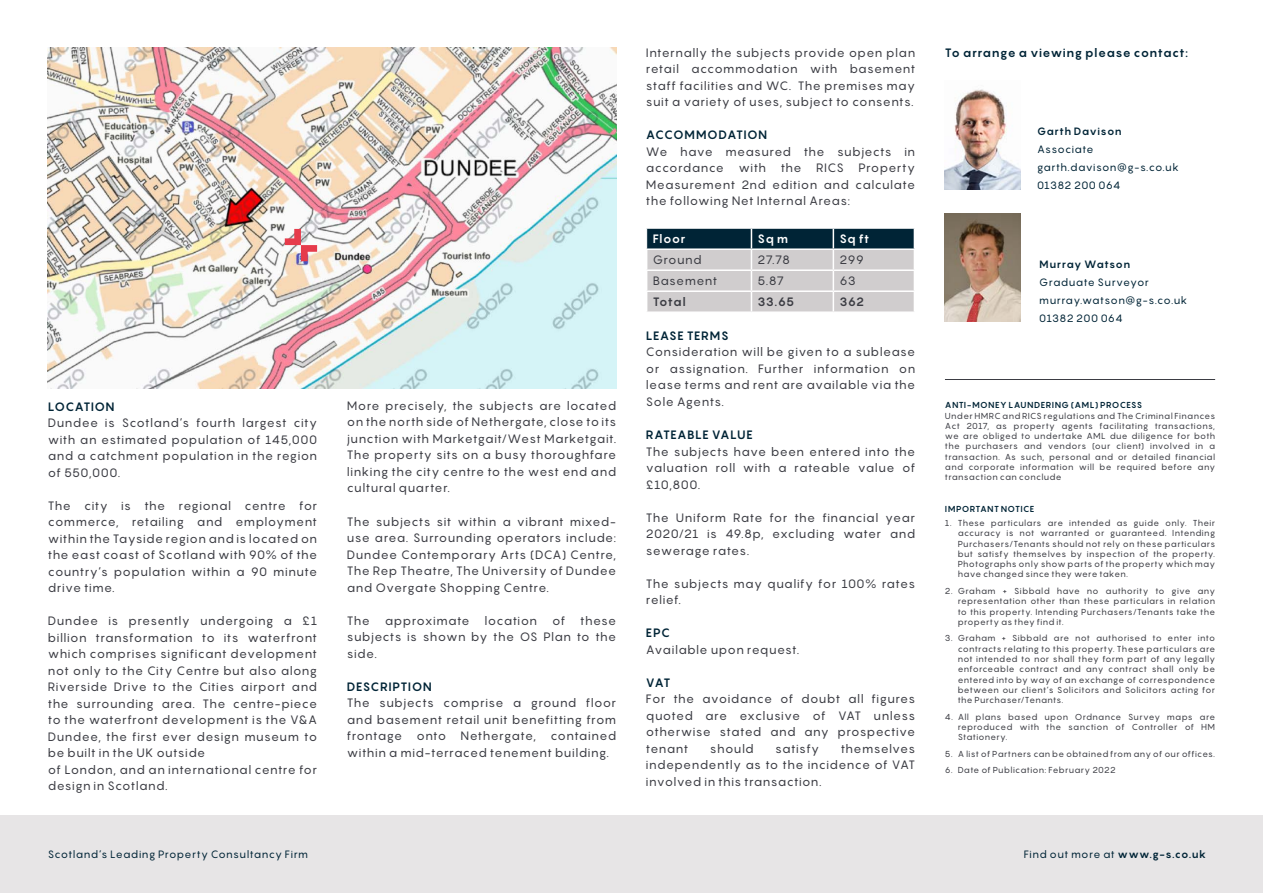
<style>
.page{position:relative;width:1263px;height:893px;background:#fff}
.page>*{position:absolute;margin:0;border:0;box-sizing:border-box;transform-origin:0 0}
._5_text{font:12px/16.5px "Pangram";letter-spacing:.035em;color:#3b3c43;text-align:justify}
._6_heads{font:700 12px "Pangram";letter-spacing:.04em;color:#002436}
._6_text{font:12px "Pangram";letter-spacing:.03em;color:#3b3c43}
._6_text-2{font:700 12px "Pangram";letter-spacing:.015em;color:#3b3c43}
._6_text-3{font:700 12px "Pangram";letter-spacing:.03em;color:#fff}
.Paragraph_Style_4{font:10.5px "Pangram";letter-spacing:.04em;color:#002436}
._6_text-4{font:10.5px "Pangram";letter-spacing:.035em;color:#002436}
._6_text-5{font:700 10.5px "Pangram";letter-spacing:.04em;color:#002436}
.Paragraph_Style_4-2{font:700 10.5px "Pangram";letter-spacing:.04em;color:#002436}
.Body_copy{font:8.55px/10.2px "Pangram";letter-spacing:.04em;color:#3b3c43;text-align:justify}
.t1{font:700 8.55px "Pangram";letter-spacing:.045em;color:#002436}
.s1{font-weight:700}
</style>
<div class="page">
<svg style="left:646px;top:228px;width:269px;height:83px;background:#a3a9ae"></svg>
<hr style="left:945px;top:379px;width:270px;height:1px;background:#3b3c43">
<div style="left:0;top:815px;width:1263px;height:78px;background:#e7e5e6"></div>
<img style="left:48px;top:48px;width:568px;height:340px">
<svg style="left:285px;top:229px;width:32px;height:32px"></svg>
<img style="left:945px;top:214px;width:76px;height:108px">
<img style="left:945px;top:89px;width:76px;height:100px">
<p class="_6_heads" style="left:48px;top:399px;width:68px">LOCATION</p>
<p class="_5_text" style="left:48px;top:415px;width:271px">Dundee is Scotland’s fourth largest city with an estimated population of 145,000 and a catchment population in the region of 550,000.</p>
<p class="_5_text" style="left:48px;top:497px;width:271px">The city is the regional centre for commerce, retailing and employment within the Tayside region and is located on the east coast of Scotland with 90% of the country’s population within a 90 minute drive time.</p>
<p class="_5_text" style="left:48px;top:613px;width:271px">Dundee is presently undergoing a £1 billion transformation to its waterfront which comprises significant development not only to the City Centre but also along Riverside Drive to the Cities airport and the surrounding area. The centre-piece to the waterfront development is the V&amp;A Dundee, the first ever design museum to be built in the UK outside</p>
<p class="_5_text" style="left:48px;top:761px;width:271px">of London, and an international centre for design in Scotland.</p>
<p class="_5_text" style="left:347px;top:397px;width:271px">More precisely, the subjects are located on the north side of Nethergate, close to its junction with Marketgait/West Marketgait.<br>The property sits on a busy thoroughfare linking the city centre to the west end and cultural quarter.</p>
<p class="_5_text" style="left:347px;top:513px;width:271px">The subjects sit within a vibrant mixed&shy;use area. Surrounding operators include:<br>Dundee Contemporary Arts (DCA) Centre, The Rep Theatre, The University of Dundee and Overgate Shopping Centre.</p>
<p class="_5_text" style="left:347px;top:612px;width:271px">The approximate location of these subjects is shown by the OS Plan to the side.</p>
<p class="_6_heads" style="left:347px;top:678px;width:86px">DESCRIPTION</p>
<p class="_5_text" style="left:347px;top:694px;width:271px">The subjects comprise a ground floor and basement retail unit benefitting from frontage onto Nethergate, contained within a mid-terraced tenement building.</p>
<p class="_5_text" style="left:646px;top:44px;width:271px">Internally the subjects provide open plan retail accommodation with basement staff facilities and WC. The premises may suit a variety of uses, subject to consents.</p>
<p class="_6_heads" style="left:646px;top:127px;width:123px">ACCOMMODATION</p>
<p class="_5_text" style="left:646px;top:143px;width:271px">We have measured the subjects in accordance with the RICS Property Measurement 2nd edition and calculate the following Net Internal Areas:</p>
<p class="_6_text-3" style="left:653px;top:231px;width:34px">Floor</p>
<p class="_6_text-3" style="left:757px;top:231px;width:32px">Sq m</p>
<p class="_6_text-3" style="left:839px;top:231px;width:31px">Sq ft</p>
<p class="_6_text" style="left:653px;top:252px;width:50px">Ground</p>
<p class="_6_text" style="left:757px;top:252px;width:34px">27.78</p>
<p class="_6_text" style="left:839px;top:252px;width:26px">299</p>
<p class="_6_text" style="left:653px;top:273px;width:66px">Basement</p>
<p class="_6_text" style="left:757px;top:273px;width:28px">5.87</p>
<p class="_6_text" style="left:839px;top:273px;width:18px">63</p>
<p class="_6_text-2" style="left:653px;top:294px;width:35px">Total</p>
<p class="_6_text-2" style="left:757px;top:294px;width:38px">33.65</p>
<p class="_6_text-2" style="left:839px;top:294px;width:26px">362</p>
<p class="_6_heads" style="left:646px;top:328px;width:84px">LEASE TERMS</p>
<p class="_5_text" style="left:646px;top:344px;width:271px">Consideration will be given to a sublease or assignation. Further information on lease terms and rent are available via the Sole Agents.</p>
<p class="_6_heads" style="left:646px;top:427px;width:108px">RATEABLE VALUE</p>
<p class="_5_text" style="left:646px;top:443px;width:271px">The subjects have been entered into the valuation roll with a rateable value of £10,800.</p>
<p class="_5_text" style="left:646px;top:509px;width:271px">The Uniform Rate for the financial year 2020/21 is 49.8p, excluding water and sewerage rates.</p>
<p class="_5_text" style="left:646px;top:575px;width:271px">The subjects may qualify for 100% rates relief.</p>
<p class="_6_heads" style="left:646px;top:625px;width:25px">EPC</p>
<p class="_5_text" style="left:646px;top:641px;width:155px">Available upon request.</p>
<p class="_6_heads" style="left:646px;top:674px;width:26px">VAT</p>
<p class="_5_text" style="left:646px;top:690px;width:271px">For the avoidance of doubt all figures quoted are exclusive of VAT unless otherwise stated and any prospective tenant</p>
<p class="_5_text" style="left:646px;top:740px;width:271px;text-indent:195px">themselves independently as to the incidence of VAT involved in this transaction.</p>
<p class="_5_text" style="left:710px;top:740px;width:45px">should</p>
<p class="_5_text" style="left:775px;top:740px;width:45px">satisfy</p>
<p class="_6_heads" style="left:945px;top:45px;width:245px">To arrange a viewing please contact:</p>
<p class="Paragraph_Style_4-2" style="left:1037px;top:125px;width:86px">Garth Davison</p>
<p class="Paragraph_Style_4" style="left:1037px;top:143px;width:58px">Associate</p>
<p class="Paragraph_Style_4" style="left:1037px;top:161px;width:143px">garth.davison@g-s.co.uk</p>
<p class="Paragraph_Style_4" style="left:1037px;top:179px;width:85px">01382 200 064</p>
<p class="_6_text-5" style="left:1039px;top:257px;width:93px">Murray Watson</p>
<p class="_6_text-4" style="left:1039px;top:275px;width:111px">Graduate Surveyor</p>
<p class="_6_text-4" style="left:1039px;top:293px;width:150px">murray.watson@g-s.co.uk</p>
<p class="_6_text-4" style="left:1039px;top:311px;width:85px">01382 200 064</p>
<p class="t1" style="left:945px;top:400px;width:199px">ANTI-MONEY LAUNDERING (AML) PROCESS</p>
<p class="Body_copy" style="left:945px;top:410px;width:272px">Under HMRC and RICS regulations and The Criminal Finances Act 2017, as property agents facilitating transactions, we are obliged to undertake AML due diligence for both the purchasers and vendors (our client) involved in a transaction. As such, personal and or detailed financial and corporate information will be required before any transaction can conclude</p>
<p class="t1" style="left:945px;top:503px;width:91px">IMPORTANT NOTICE</p>
<p class="Body_copy" style="left:958px;top:518px;width:259px;text-indent:-13px">1. These particulars are intended as guide only. Their accuracy is not warranted or guaranteed. Intending Purchasers/Tenants should not rely on these particulars but satisfy themselves by inspection of the property.<br>Photographs only show parts of the property which may have changed since they were taken.</p>
<p class="Body_copy" style="left:958px;top:586px;width:259px;text-indent:-13px">2. Graham + Sibbald have no authority to give any representation other than these particulars in relation to this property. Intending Purchasers/Tenants take the property as they find it.</p>
<p class="Body_copy" style="left:958px;top:633px;width:259px;text-indent:-13px">3. Graham + Sibbald are not authorised to enter into contracts relating to this property. These particulars are not intended to nor shall they form part of any legally enforceable contract and any contract shall only be entered into by way of an exchange of correspondence between our client’s Solicitors and Solicitors acting for the Purchaser/Tenants.</p>
<p class="Body_copy" style="left:958px;top:711px;width:259px;text-indent:-13px">4. All plans based upon Ordnance Survey maps are reproduced with the sanction of Controller of HM Stationery.</p>
<p class="Body_copy" style="left:945px;top:748px;width:272px">5. A list of Partners can be obtained from any of our offices.</p>
<p class="Body_copy" style="left:945px;top:765px;width:172px">6. Date of Publication: February 2022</p>
<p class="Paragraph_Style_4" style="left:48px;top:848px;width:262px">Scotland’s Leading Property Consultancy Firm</p>
<p class="Paragraph_Style_4" style="left:1024px;top:848px;width:184px">Find out more at <span class="s1">www.g-s.co.uk</span></p>
</div>
